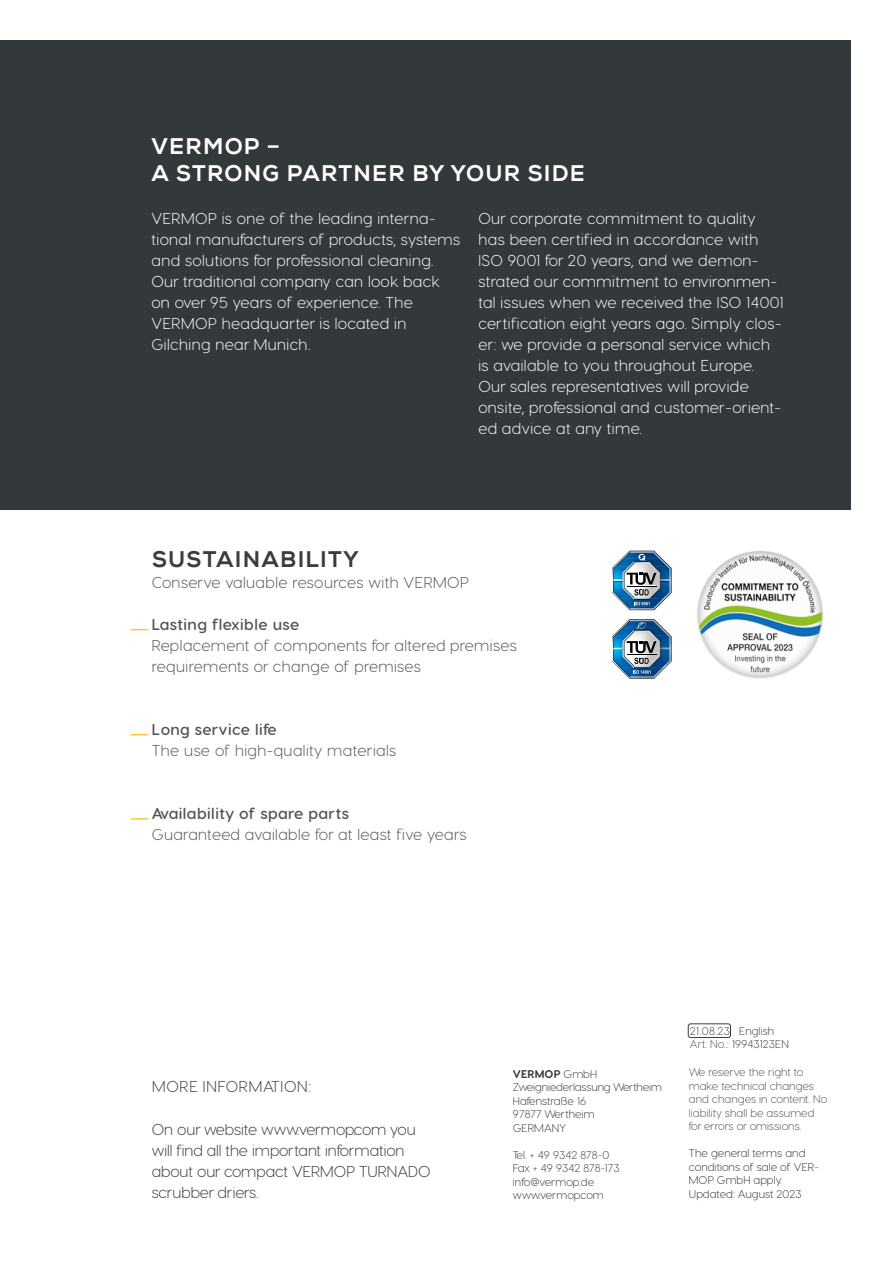
<style>
.page{position:relative;width:893px;height:1263px;background:#fff}
.page>*{position:absolute;margin:0;border:0;box-sizing:border-box;transform-origin:0 0}
.t1{font:22.5px/27px "Nexa X Bold";letter-spacing:.055em;color:#fff}
.t2{font:22.5px "Nexa X Bold";letter-spacing:.055em;color:#3c3c3b}
.t3{font:300 15.75px/21px "Visby Round CF";letter-spacing:.03em;color:#fff}
.t4{font:300 15.75px/21px "Visby Round CF";letter-spacing:.01em;color:#555454}
.t5{font:300 15.75px/21px "Visby Round CF";color:#3c3c3b}
.t6{font:300 15.75px "Visby Round CF";letter-spacing:.03em;color:#555454}
.t7{font:600 15.75px "Visby Round CF";letter-spacing:.03em;color:#555454}
.t8{font:300 15.75px "Visby Round CF";letter-spacing:.05em;color:#3c3c3b}
.t9{font:300 11.25px/13.5px "Visby Round CF";letter-spacing:.01em;color:#555454}
.t10{font:300 11.25px/13.5px "Visby Round CF";letter-spacing:.01em;color:#3c3c3b}
.t11{font:300 11.25px/13.5px "Visby Round CF";letter-spacing:.01em;color:#3a3536}
.t12{font:300 11.25px/13.5px "Visby Round CF";letter-spacing:-.01em;color:#3c3c3b}
.s1{font-weight:700}
.s2{color:#555454}
</style>
<div class="page">
<svg style="left:612px;top:551px;width:59px;height:59px"></svg>
<svg style="left:612px;top:619px;width:59px;height:60px"></svg>
<div style="left:0;top:40px;width:851px;height:470px;background:#33393b"></div>
<svg style="left:131px;top:629px;width:17px;height:1px"></svg>
<svg style="left:131px;top:734px;width:17px;height:1px"></svg>
<svg style="left:131px;top:818px;width:17px;height:2px"></svg>
<img style="left:697px;top:551px;width:126px;height:128px">
<div style="left:688px;top:1023px;width:43px;height:15px;border:1px solid #3c3c3b;border-radius:2px"></div>
<h1 class="t1" style="left:152px;top:133px;width:435px">VERMOP –<br>A STRONG PARTNER BY YOUR SIDE</h1>
<p class="t3" style="left:151px;top:208px;width:310px">VERMOP is one of the leading interna&shy;tional manufacturers of products, systems and solutions for professional cleaning.<br>Our traditional company can look back on over 95 years of experience. The VERMOP headquarter is located in Gilching near Munich.</p>
<p class="t3" style="left:478px;top:208px;width:307px">Our corporate commitment to quality has been certified in accordance with ISO 9001 for 20 years, and we demon&shy;strated our commitment to environmen&shy;tal issues when we received the ISO 14001 certification eight years ago. Simply clos&shy;er: we provide a personal service which is available to you throughout Europe.<br>Our sales representatives will provide onsite, professional and customer-orient&shy;ed advice at any time.</p>
<h1 class="t2" style="left:152px;top:546px;width:208px">SUSTAINABILITY</h1>
<p class="t6" style="left:152px;top:573px;width:319px">Conserve valuable resources with VERMOP</p>
<p class="t7" style="left:152px;top:615px;width:149px">Lasting flexible use</p>
<p class="t4" style="left:152px;top:635px;width:366px">Replacement of components for altered premises requirements or change of premises</p>
<p class="t7" style="left:152px;top:720px;width:126px">Long service life</p>
<p class="t6" style="left:152px;top:741px;width:246px">The use of high-quality materials</p>
<p class="t7" style="left:152px;top:804px;width:199px">Availability of spare parts</p>
<p class="t4" style="left:152px;top:824px;width:316px">Guaranteed available for at least five years</p>
<p class="t8" style="left:152px;top:1076px;width:160px">MORE INFORMATION:</p>
<p class="t5" style="left:152px;top:1119px;width:280px">On our website www.vermop.com you will find all the important information about our compact VERMOP TURNADO scrubber driers.</p>
<p class="t12" style="left:513px;top:1067px;width:150px"><span class="s1">VERMOP</span> GmbH<br>Zweigniederlassung Wertheim<br>Hafenstraße 16<br>97877 Wertheim<br>GERMANY</p>
<p class="t10" style="left:513px;top:1148px;width:108px">Tel. + 49 9342 878-0<br>Fax + 49 9342 878-173 info@vermop.de www.vermop.com</p>
<p class="t10" style="left:690px;top:1024px;width:100px">21.08.23 English<br><span class="s2">Art. No.</span>.: 19943123EN</p>
<p class="t9" style="left:689px;top:1065px;width:140px">We reserve the right to make technical changes and changes in content. No liability shall be assumed for errors or omissions.</p>
<p class="t11" style="left:689px;top:1146px;width:132px">The general terms and conditions of sale of VER-<br>MOP GmbH apply.<br>Updated: August 2023</p>
</div>
